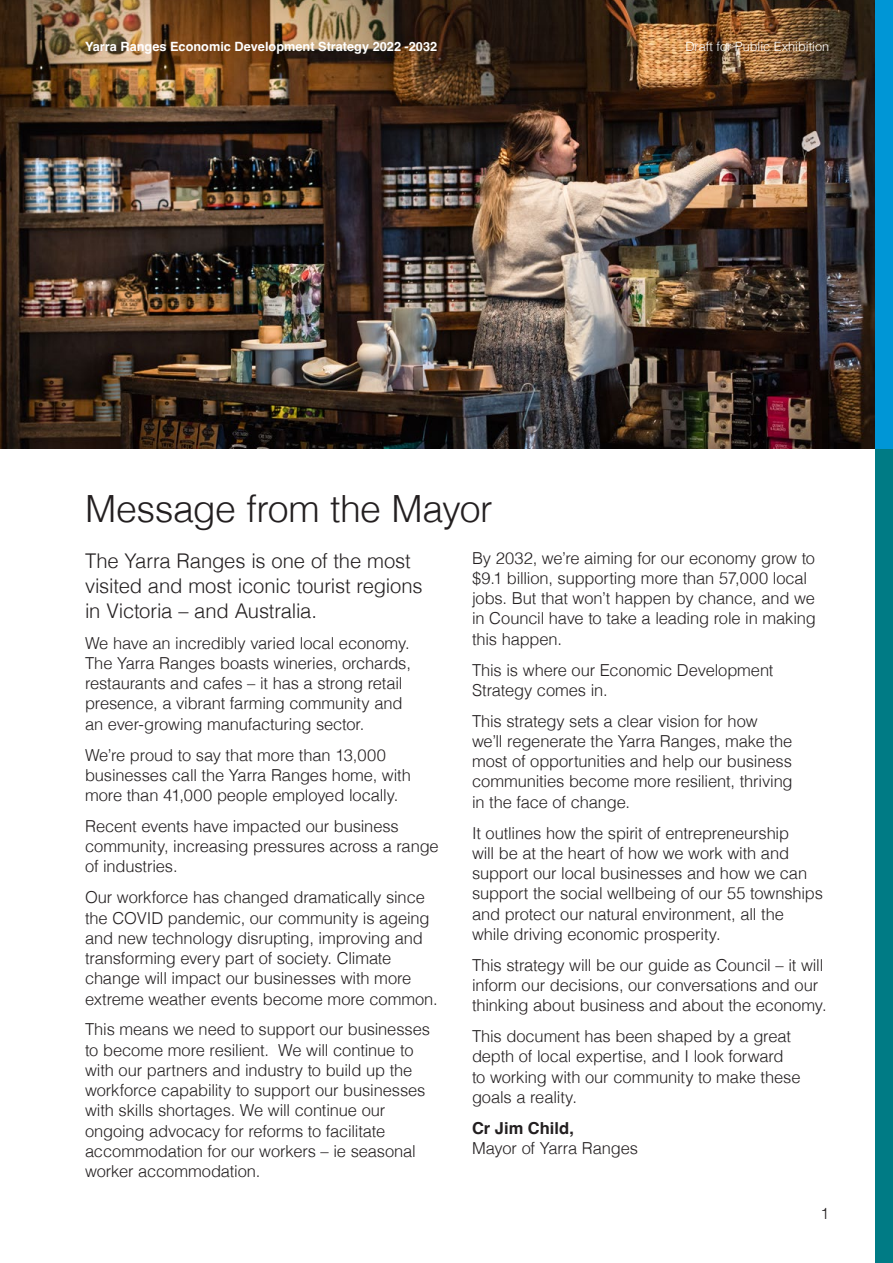
<style>
.page{position:relative;width:893px;height:1263px;background:#fff}
.page>*{position:absolute;margin:0;border:0;box-sizing:border-box;transform-origin:0 0}
.t1{font:300 37.5px "Helvetica";letter-spacing:-.015em;color:#231f20}
.t2{font:300 20.25px/24.8px "Helvetica";letter-spacing:-.01em;color:#231f20}
.t3{font:300 16.5px/20.2px "Helvetica";letter-spacing:-.01em;color:#231f20}
.t4{font:700 16.5px "Helvetica";color:#231f20}
.t5{font:300 15.75px "Helvetica";color:#231f20}
.t6{font:700 12.75px "Helvetica";color:#fff}
.t7{font:300 12.75px "Helvetica";color:#fff}
</style>
<div class="page">
<img style="left:0;top:0;width:876px;height:448px">
<div style="left:876px;top:448px;width:17px;height:815px;background:#007b85"></div>
<div style="left:876px;top:0;width:17px;height:448px;background:#0096d6"></div>
<p class="t6" style="left:85px;top:39px;width:354px">Yarra Ranges Economic Development Strategy 2022 -2032</p>
<p class="t7" style="left:685px;top:35px;width:145px">Draft for Public Exhibition</p>
<h1 class="t1" style="left:85px;top:477px;width:409px">Message from the Mayor</h1>
<p class="t2" style="left:85px;top:547px;width:339px">The Yarra Ranges is one of the most visited and most iconic tourist regions in Victoria – and Australia.</p>
<p class="t3" style="left:85px;top:631px;width:327px">We have an incredibly varied local economy.<br>The Yarra Ranges boasts wineries, orchards, restaurants and cafes – it has a strong retail presence, a vibrant farming community and an ever-growing manufacturing sector.</p>
<p class="t3" style="left:85px;top:743px;width:327px">We’re proud to say that more than 13,000 businesses call the Yarra Ranges home, with more than 41,000 people employed locally.</p>
<p class="t3" style="left:85px;top:815px;width:355px">Recent events have impacted our business community, increasing pressures across a range of industries.</p>
<p class="t3" style="left:85px;top:886px;width:354px">Our workforce has changed dramatically since the COVID pandemic, our community is ageing and new technology disrupting, improving and transforming every part of society. Climate change will impact our businesses with more extreme weather events become more common.</p>
<p class="t3" style="left:85px;top:1018px;width:346px">This means we need to support our businesses to become more resilient. We will continue to with our partners and industry to build up the workforce capability to support our businesses with skills shortages. We will continue our ongoing advocacy for reforms to facilitate accommodation for our workers – ie seasonal worker accommodation.</p>
<p class="t3" style="left:472px;top:546px;width:345px">By 2032, we’re aiming for our economy grow to $9.1 billion, supporting more than 57,000 local jobs. But that won’t happen by chance, and we in Council have to take a leading role in making this happen.</p>
<p class="t3" style="left:472px;top:658px;width:303px">This is where our Economic Development<br>Strategy comes in.</p>
<p class="t3" style="left:472px;top:709px;width:322px">This strategy sets a clear vision for how<br>we’ll regenerate the Yarra Ranges, make the most of opportunities and help our business communities become more resilient, thriving in the face of change.</p>
<p class="t3" style="left:472px;top:821px;width:352px">It outlines how the spirit of entrepreneurship<br>will be at the heart of how we work with and support our local businesses and how we can support the social wellbeing of our 55 townships and protect our natural environment, all the while driving economic prosperity.</p>
<p class="t3" style="left:472px;top:953px;width:356px">This strategy will be our guide as Council – it will inform our decisions, our conversations and our thinking about business and about the economy.</p>
<p class="t3" style="left:472px;top:1025px;width:330px">This document has been shaped by a great depth of local expertise, and I look forward to working with our community to make these goals a reality.</p>
<p class="t4" style="left:472px;top:1118px;width:103px">Cr Jim Child,</p>
<p class="t3" style="left:472px;top:1137px;width:168px">Mayor of Yarra Ranges</p>
<p class="t5" style="left:820px;top:1200px;width:10px">1</p>
</div>
